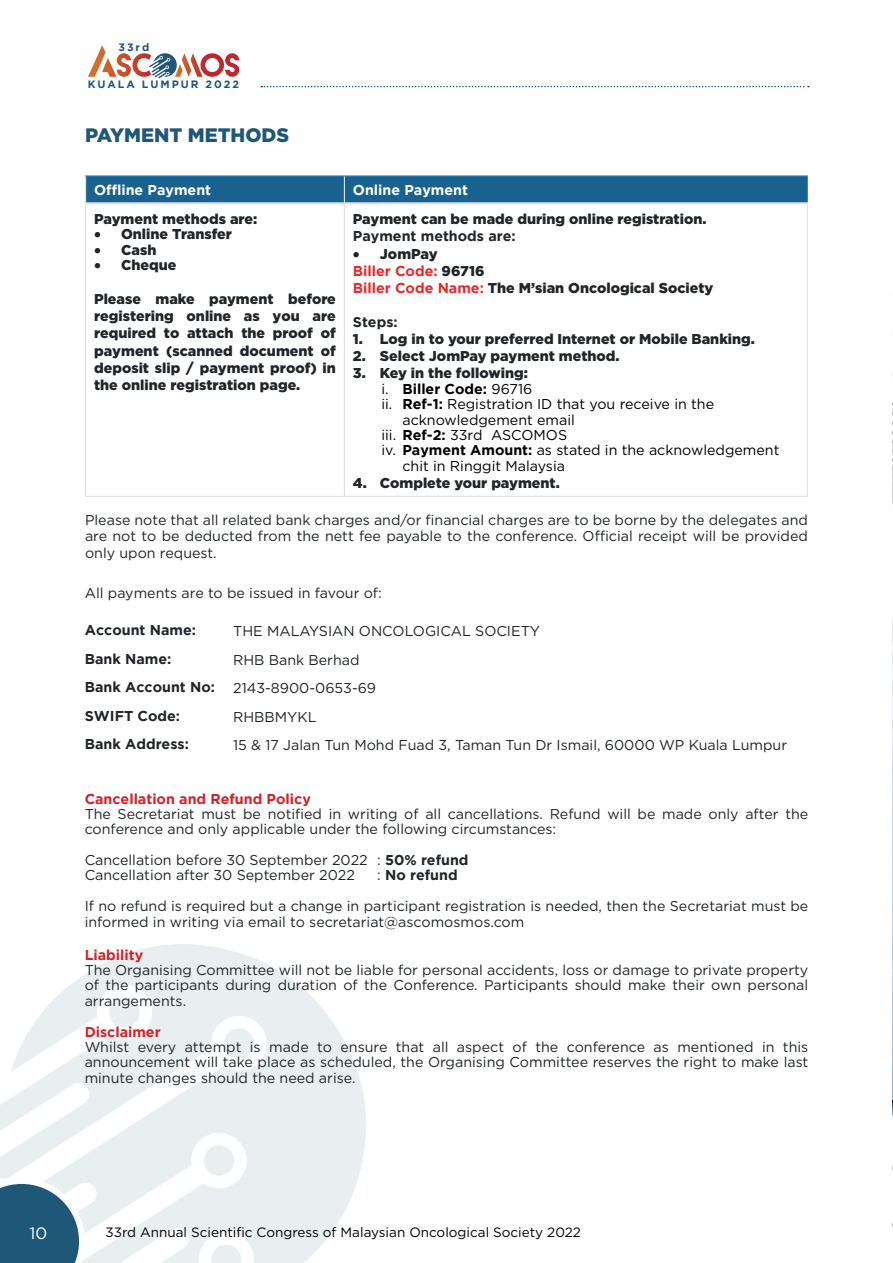
<style>
.page{position:relative;width:893px;height:1263px;background:#fff}
.page>*{position:absolute;margin:0;border:0;box-sizing:border-box;transform-origin:0 0}
.t1{font:900 19.5px "Gotham";color:#1f5779}
.t2{font:16.5px "Gotham";color:#fff}
.t3{font:14.25px/15.5px "Gotham";color:#212529;text-align:justify}
.t4{font:900 14.25px/17.1px "Gotham";color:#212529;text-align:justify}
.t5{font:14.25px "Gotham";color:#000}
.t6{font:700 14.25px "Gotham";color:#212529}
.t7{font:700 14.25px "Gotham";color:#d2232a}
.t8{font:700 14.25px "Gotham";color:#fff}
.t9{font:700 14.25px "Gotham";color:#000}
.t10{font:13.5px "Gotham";color:#000}
.t11{font:700 10.65px "Gotham";letter-spacing:.18em;color:#205779}
.s1{font-weight:700;color:#eb282a}
.s2{font-weight:400}
.s3{font-weight:700}
</style>
<div class="page">
<svg style="left:0;top:944px;width:366px;height:319px;fill:#e9eef1"></svg>
<svg style="left:88px;top:45px;width:151px;height:33px"></svg>
<svg style="left:261px;top:86px;width:548px;height:1px"></svg>
<svg style="left:0;top:1178px;width:85px;height:85px"></svg>
<hr style="left:85px;top:175px;width:259px;height:2px;background:#2285c2">
<hr style="left:344px;top:175px;width:464px;height:2px;background:#2285c2">
<hr style="left:86px;top:202px;width:258px;height:2px;background:#dee2e6">
<hr style="left:345px;top:202px;width:463px;height:2px;background:#dee2e6">
<hr style="left:85px;top:496px;width:259px;height:1px;background:#dee2e6">
<hr style="left:344px;top:496px;width:464px;height:1px;background:#dee2e6">
<svg style="left:85px;top:176px;width:723px;height:27px;background:#1f6693"></svg>
<hr style="left:85px;top:203px;width:1px;height:293px;background:#dee2e6">
<hr style="left:344px;top:203px;width:1px;height:293px;background:#dee2e6">
<hr style="left:807px;top:204px;width:1px;height:292px;background:#dee2e6">
<svg style="left:892px;top:334px;width:1px;height:766px"></svg>
<hr style="left:892px;top:1100px;width:1px;height:163px;background:#1e5678">
<svg style="left:892px;top:1100px;width:1px;height:38px"></svg>
<p class="t11" style="left:119px;top:41px;width:32px">33rd</p>
<p class="t11" style="left:88px;top:78px;width:153px">KUALA LUMPUR 2022</p>
<h1 class="t1" style="left:85px;top:124px;width:206px">PAYMENT METHODS</h1>
<p class="t8" style="left:94px;top:182px;width:119px">Offline Payment</p>
<p class="t8" style="left:353px;top:182px;width:117px">Online Payment</p>
<p class="t4" style="left:94px;top:210px;width:165px">Payment methods are:</p>
<p class="t4" style="left:94px;top:225px;width:139px">• Online Transfer</p>
<p class="t4" style="left:94px;top:241px;width:64px">• Cash</p>
<p class="t4" style="left:94px;top:256px;width:84px">• Cheque</p>
<p class="t4" style="left:94px;top:290px;width:243px">Please make payment before registering online as you are required to attach the proof of payment (scanned document of deposit slip / payment proof) in the online registration page.</p>
<p class="t4" style="left:353px;top:210px;width:355px">Payment can be made during online registration.</p>
<p class="t6" style="left:353px;top:228px;width:164px">Payment methods are:</p>
<p class="t4" style="left:353px;top:245px;width:362px;text-align:left">• JomPay<br><span class="s1">Biller Code:</span> 96716<br><span class="s1">Biller Code Name:</span> The M’sian Oncological Society</p>
<p class="t6" style="left:353px;top:314px;width:46px">Steps:</p>
<p class="t4" style="left:353px;top:330px;width:403px">1. Log in to your preferred Internet or Mobile Banking.</p>
<p class="t4" style="left:353px;top:347px;width:268px">2. Select JomPay payment method.</p>
<p class="t4" style="left:353px;top:364px;width:176px">3. Key in the following:</p>
<p class="t9" style="left:381px;top:381px;width:153px"><span class="s2">i.</span> Biller Code: <span class="s2">96716</span></p>
<p class="t5" style="left:381px;top:395px;width:334px">ii. <span class="s3">Ref-1:</span> Registration ID that you receive in the</p>
<p class="t5" style="left:402px;top:410px;width:174px">acknowledgement email</p>
<p class="t5" style="left:381px;top:426px;width:187px">iii. <span class="s3">Ref-2:</span> 33rd ASCOMOS</p>
<p class="t5" style="left:381px;top:441px;width:400px">iv. <span class="s3">Payment Amount:</span> as stated in the acknowledgement</p>
<p class="t5" style="left:402px;top:457px;width:164px">chit in Ringgit Malaysia</p>
<p class="t4" style="left:353px;top:474px;width:208px">4. Complete your payment.</p>
<p class="t3" style="left:85px;top:511px;width:724px;line-height:16.5px">Please note that all related bank charges and/or financial charges are to be borne by the delegates and are not to be deducted from the nett fee payable to the conference. Official receipt will be provided only upon request.</p>
<p class="t3" style="left:85px;top:585px;width:298px">All payments are to be issued in favour of:</p>
<p class="t6" style="left:85px;top:622px;width:113px">Account Name:</p>
<p class="t3" style="left:233px;top:623px;width:308px">THE MALAYSIAN ONCOLOGICAL SOCIETY</p>
<p class="t6" style="left:85px;top:650px;width:88px">Bank Name:</p>
<p class="t3" style="left:233px;top:652px;width:128px">RHB Bank Berhad</p>
<p class="t6" style="left:85px;top:679px;width:132px">Bank Account No:</p>
<p class="t3" style="left:233px;top:680px;width:144px">2143-8900-0653-69</p>
<p class="t6" style="left:85px;top:707px;width:97px">SWIFT Code:</p>
<p class="t3" style="left:233px;top:708px;width:85px">RHBBMYKL</p>
<p class="t6" style="left:85px;top:736px;width:106px">Bank Address:</p>
<p class="t3" style="left:233px;top:737px;width:555px">15 &amp; 17 Jalan Tun Mohd Fuad 3, Taman Tun Dr Ismail, 60000 WP Kuala Lumpur</p>
<p class="t7" style="left:85px;top:790px;width:228px">Cancellation and Refund Policy</p>
<p class="t3" style="left:85px;top:806px;width:725px">The Secretariat must be notified in writing of all cancellations. Refund will be made only after the conference and only applicable under the following circumstances:</p>
<p class="t3" style="left:85px;top:852px;width:385px">Cancellation before 30 September 2022 : <span class="s3">50% refund<br></span>Cancellation after 30 September 2022</p>
<p class="t3" style="left:85px;top:860px;width:725px;line-height:30.8px;text-indent:292px">: <span class="s3">No refund<br></span>If no refund is required but a change in participant registration is needed, then the Secretariat must be</p>
<p class="t3" style="left:85px;top:913px;width:441px">informed in writing via email to secretariat@ascomosmos.com</p>
<p class="t7" style="left:85px;top:946px;width:60px">Liability</p>
<p class="t3" style="left:85px;top:962px;width:725px">The Organising Committee will not be liable for personal accidents, loss or damage to private property of the participants during duration of the Conference. Participants should make their own personal arrangements.</p>
<p class="t7" style="left:85px;top:1023px;width:78px">Disclaimer</p>
<p class="t3" style="left:85px;top:1039px;width:725px">Whilst every attempt is made to ensure that all aspect of the conference as mentioned in this announcement will take place as scheduled, the Organising Committee reserves the right to make last minute changes should the need arise.</p>
<p class="t2" style="left:30px;top:1222px;width:19px">10</p>
<p class="t10" style="left:105px;top:1224px;width:477px">33rd Annual Scientific Congress of Malaysian Oncological Society 2022</p>
</div>
